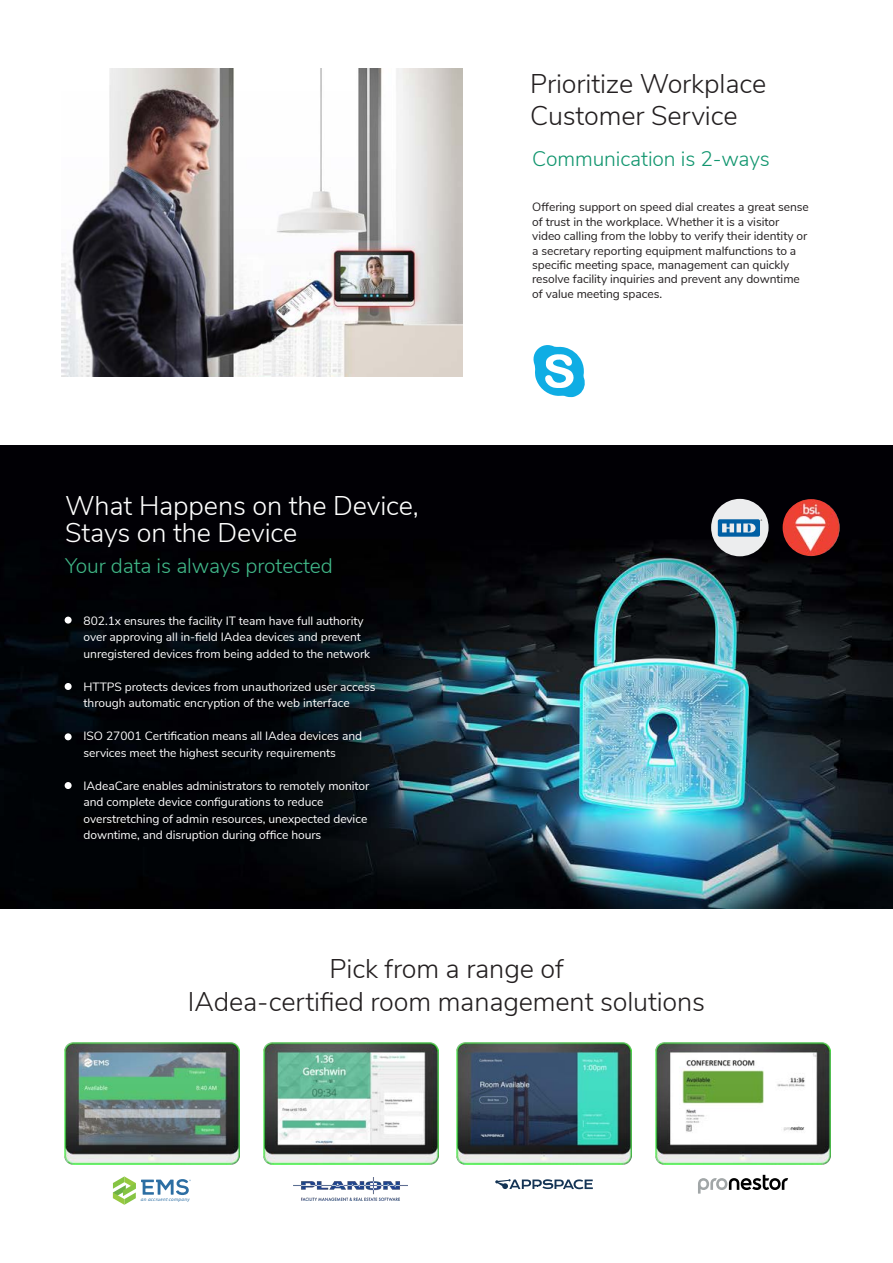
<style>
.page{position:relative;width:893px;height:1263px;background:#fff}
.page>*{position:absolute;margin:0;border:0;box-sizing:border-box;transform-origin:0 0}
.t1{font:300 27px/32.4px "Nunito Sans";letter-spacing:-.005em;color:#231f20;text-align:center}
.t2{font:300 27px/27px "Nunito Sans";letter-spacing:-.005em;color:#fff}
.t3{font:300 21px "Nunito Sans";letter-spacing:-.005em;color:#41b988}
.t4{font:300 21px "Nunito Sans";letter-spacing:-.005em;color:#12966f}
.t5{font:12px/16.5px "Nunito Sans";letter-spacing:-.005em;color:#fff}
.t6{font:12px/14.4px "Nunito Sans";letter-spacing:-.005em;color:#231f20}
.t7{font:italic 4.95px "Myriad Pro";letter-spacing:.06em;color:#2c6ea3}
</style>
<div class="page">
<img style="left:0;top:445px;width:893px;height:463px">
<svg style="left:533px;top:345px;width:52px;height:52px"></svg>
<div style="left:711px;top:499px;width:58px;height:57px;background:#ecedee;border-radius:50%"></div>
<svg style="left:718px;top:519px;width:44px;height:18px"></svg>
<img style="left:783px;top:499px;width:57px;height:57px;border-radius:28px">
<img style="left:456px;top:1043px;width:176px;height:122px">
<svg style="left:113px;top:1176px;width:78px;height:29px"></svg>
<img style="left:263px;top:1043px;width:176px;height:122px">
<img style="left:64px;top:1043px;width:176px;height:122px">
<img style="left:655px;top:1043px;width:176px;height:122px">
<img style="left:294px;top:1177px;width:114px;height:23px">
<svg style="left:495px;top:1179px;width:98px;height:10px"></svg>
<svg style="left:698px;top:1175px;width:90px;height:18px"></svg>
<div style="left:65px;top:617px;width:7px;height:7px;background:#fff;border-radius:50%"></div>
<div style="left:65px;top:683px;width:7px;height:7px;background:#fff;border-radius:50%"></div>
<div style="left:65px;top:733px;width:7px;height:7px;background:#fff;border-radius:50%"></div>
<div style="left:65px;top:782px;width:7px;height:7px;background:#fff;border-radius:50%"></div>
<img style="left:61px;top:68px;width:401px;height:308px">
<h1 class="t1" style="left:530px;top:65px;width:238px;text-align:left">Prioritize Workplace<br>Customer Service</h1>
<h2 class="t4" style="left:532px;top:144px;width:239px">Communication is 2-ways</h2>
<h1 class="t2" style="left:65px;top:491px;width:355px">What Happens on the Device,<br>Stays on the Device</h1>
<h2 class="t3" style="left:65px;top:551px;width:269px">Your data is always protected</h2>
<p class="t5" style="left:84px;top:611px;width:288px">802.1x ensures the facility IT team have full authority over approving all in-field IAdea devices and prevent unregistered devices from being added to the network</p>
<p class="t5" style="left:84px;top:677px;width:293px">HTTPS protects devices from unauthorized user access through automatic encryption of the web interface</p>
<p class="t5" style="left:84px;top:727px;width:280px">ISO 27001 Certification means all IAdea devices and services meet the highest security requirements</p>
<p class="t5" style="left:84px;top:776px;width:287px">IAdeaCare enables administrators to remotely monitor and complete device configurations to reduce overstretching of admin resources, unexpected device downtime, and disruption during office hours</p>
<p class="t6" style="left:532px;top:199px;width:278px">Offering support on speed dial creates a great sense of trust in the workplace. Whether it is a visitor video calling from the lobby to verify their identity or a secretary reporting equipment malfunctions to a specific meeting space, management can quickly resolve facility inquiries and prevent any downtime of value meeting spaces.</p>
<h1 class="t1" style="left:188px;top:951px;width:519px">Pick from a range of<br>IAdea-certified room management solutions</h1>
<p class="t7" style="left:141px;top:1196px;width:50px">an accruent company</p>
</div>
